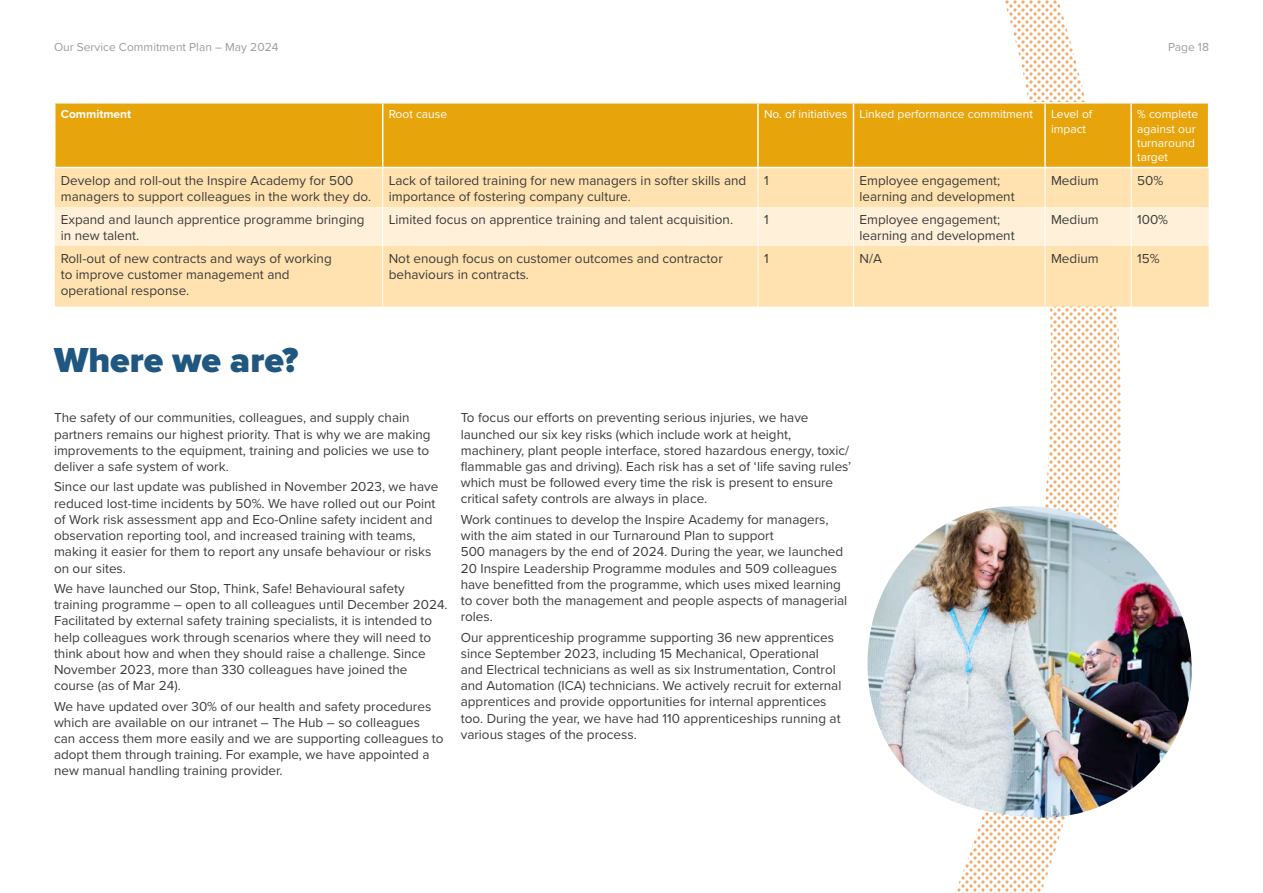
<style>
.page{position:relative;width:1263px;height:893px;background:#fff}
.page>*{position:absolute;margin:0;border:0;box-sizing:border-box;transform-origin:0 0}
.t1{font:900 36px "Proxima Nova";color:#1f5780}
.t2{font:13.5px/16.2px "Proxima Nova";color:#3c3c3b}
.t3{font:12px/14.4px "Proxima Nova";color:#fff}
.t4{font:12px "Proxima Nova";color:#9d9d9c}
.t5{font:700 12px "Proxima Nova";color:#fff}
</style>
<div class="page">
<svg style="left:955px;top:0;width:167px;height:893px"></svg>
<div style="left:56px;top:104px;width:1152px;height:63px;background:#e8a40b"></div>
<div style="left:55px;top:168px;width:1154px;height:139px;background:#ffe2b0"></div>
<div style="left:55px;top:207px;width:1154px;height:39px;background:#fff1d9"></div>
<hr style="left:382px;top:104px;width:1px;height:63px;background:#fff">
<hr style="left:757px;top:104px;width:2px;height:63px;background:#fff">
<hr style="left:853px;top:104px;width:1px;height:63px;background:#fff">
<hr style="left:1044px;top:104px;width:2px;height:63px;background:#fff">
<hr style="left:1130px;top:104px;width:2px;height:63px;background:#fff">
<hr style="left:853px;top:102px;width:192px;height:2px;background:#fff">
<hr style="left:1045px;top:102px;width:86px;height:2px;background:#fff">
<hr style="left:853px;top:167px;width:192px;height:1px;background:#fff">
<hr style="left:1045px;top:167px;width:86px;height:1px;background:#fff">
<hr style="left:382px;top:168px;width:1px;height:39px;background:#fff">
<hr style="left:758px;top:168px;width:1px;height:39px;background:#fff">
<hr style="left:853px;top:168px;width:1px;height:39px;background:#fff">
<hr style="left:1045px;top:168px;width:1px;height:39px;background:#fff">
<hr style="left:1131px;top:168px;width:1px;height:39px;background:#fff">
<hr style="left:382px;top:207px;width:1px;height:39px;background:#fff">
<hr style="left:758px;top:207px;width:1px;height:39px;background:#fff">
<hr style="left:853px;top:207px;width:1px;height:39px;background:#fff">
<hr style="left:1045px;top:207px;width:1px;height:39px;background:#fff">
<hr style="left:1131px;top:207px;width:1px;height:39px;background:#fff">
<hr style="left:382px;top:246px;width:1px;height:61px;background:#fff">
<hr style="left:758px;top:246px;width:1px;height:61px;background:#fff">
<hr style="left:853px;top:246px;width:1px;height:61px;background:#fff">
<hr style="left:1045px;top:246px;width:1px;height:61px;background:#fff">
<hr style="left:1131px;top:246px;width:1px;height:61px;background:#fff">
<img style="left:867px;top:506px;width:325px;height:313px">
<p class="t4" style="left:54px;top:38px;width:226px">Our Service Commitment Plan – May 2024</p>
<p class="t4" style="left:1168px;top:38px;width:42px">Page 18</p>
<p class="t5" style="left:61px;top:105px;width:72px">Commitment</p>
<p class="t3" style="left:389px;top:107px;width:60px">Root cause</p>
<p class="t3" style="left:764px;top:107px;width:270px">No. of initiatives Linked performance commitment</p>
<p class="t3" style="left:1051px;top:107px;width:43px">Level of impact</p>
<p class="t3" style="left:1137px;top:107px;width:62px">% complete against our turnaround target</p>
<p class="t2" style="left:61px;top:172px;width:312px">Develop and roll-out the Inspire Academy for 500 managers to support colleagues in the work they do.</p>
<p class="t2" style="left:389px;top:172px;width:359px">Lack of tailored training for new managers in softer skills and importance of fostering company culture.</p>
<p class="t2" style="left:764px;top:172px;width:6px">1</p>
<p class="t2" style="left:859px;top:172px;width:157px">Employee engagement; learning and development</p>
<p class="t2" style="left:1051px;top:172px;width:49px">Medium</p>
<p class="t2" style="left:1137px;top:172px;width:28px">50%</p>
<p class="t2" style="left:61px;top:211px;width:305px">Expand and launch apprentice programme bringing in new talent.</p>
<p class="t2" style="left:389px;top:211px;width:346px">Limited focus on apprentice training and talent acquisition.</p>
<p class="t2" style="left:764px;top:211px;width:6px">1</p>
<p class="t2" style="left:859px;top:211px;width:157px">Employee engagement; learning and development</p>
<p class="t2" style="left:1051px;top:211px;width:49px">Medium</p>
<p class="t2" style="left:1137px;top:211px;width:32px">100%</p>
<p class="t2" style="left:61px;top:249px;width:272px">Roll-out of new contracts and ways of working to improve customer management and operational response.</p>
<p class="t2" style="left:389px;top:249px;width:336px">Not enough focus on customer outcomes and contractor behaviours in contracts.</p>
<p class="t2" style="left:764px;top:249px;width:6px">1</p>
<p class="t2" style="left:859px;top:249px;width:24px">N/A</p>
<p class="t2" style="left:1051px;top:249px;width:49px">Medium</p>
<p class="t2" style="left:1137px;top:249px;width:24px">15%</p>
<h1 class="t1" style="left:54px;top:333px;width:246px">Where we are?</h1>
<p class="t2" style="left:54px;top:409px;width:378px">The safety of our communities, colleagues, and supply chain partners remains our highest priority. That is why we are making improvements to the equipment, training and policies we use to deliver a safe system of work.</p>
<p class="t2" style="left:54px;top:478px;width:386px">Since our last update was published in November 2023, we have reduced lost-time incidents by 50%. We have rolled out our Point of Work risk assessment app and Eco-Online safety incident and observation reporting tool, and increased training with teams, making it easier for them to report any unsafe behaviour or risks on our sites.</p>
<p class="t2" style="left:54px;top:580px;width:395px">We have launched our Stop, Think, Safe! Behavioural safety training programme – open to all colleagues until December 2024.<br>Facilitated by external safety training specialists, it is intended to help colleagues work through scenarios where they will need to think about how and when they should raise a challenge. Since November 2023, more than 330 colleagues have joined the course (as of Mar 24).</p>
<p class="t2" style="left:54px;top:697px;width:391px">We have updated over 30% of our health and safety procedures which are available on our intranet – The Hub – so colleagues can access them more easily and we are supporting colleagues to adopt them through training. For example, we have appointed a new manual handling training provider.</p>
<p class="t2" style="left:461px;top:409px;width:392px">To focus our efforts on preventing serious injuries, we have launched our six key risks (which include work at height, machinery, plant people interface, stored hazardous energy, toxic/ flammable gas and driving). Each risk has a set of ‘life saving rules’ which must be followed every time the risk is present to ensure critical safety controls are always in place.</p>
<p class="t2" style="left:461px;top:511px;width:388px">Work continues to develop the Inspire Academy for managers, with the aim stated in our Turnaround Plan to support<br>500 managers by the end of 2024. During the year, we launched 20 Inspire Leadership Programme modules and 509 colleagues have benefitted from the programme, which uses mixed learning to cover both the management and people aspects of managerial roles.</p>
<p class="t2" style="left:461px;top:628px;width:382px">Our apprenticeship programme supporting 36 new apprentices since September 2023, including 15 Mechanical, Operational and Electrical technicians as well as six Instrumentation, Control and Automation (ICA) technicians. We actively recruit for external apprentices and provide opportunities for internal apprentices too. During the year, we have had 110 apprenticeships running at various stages of the process.</p>
</div>
